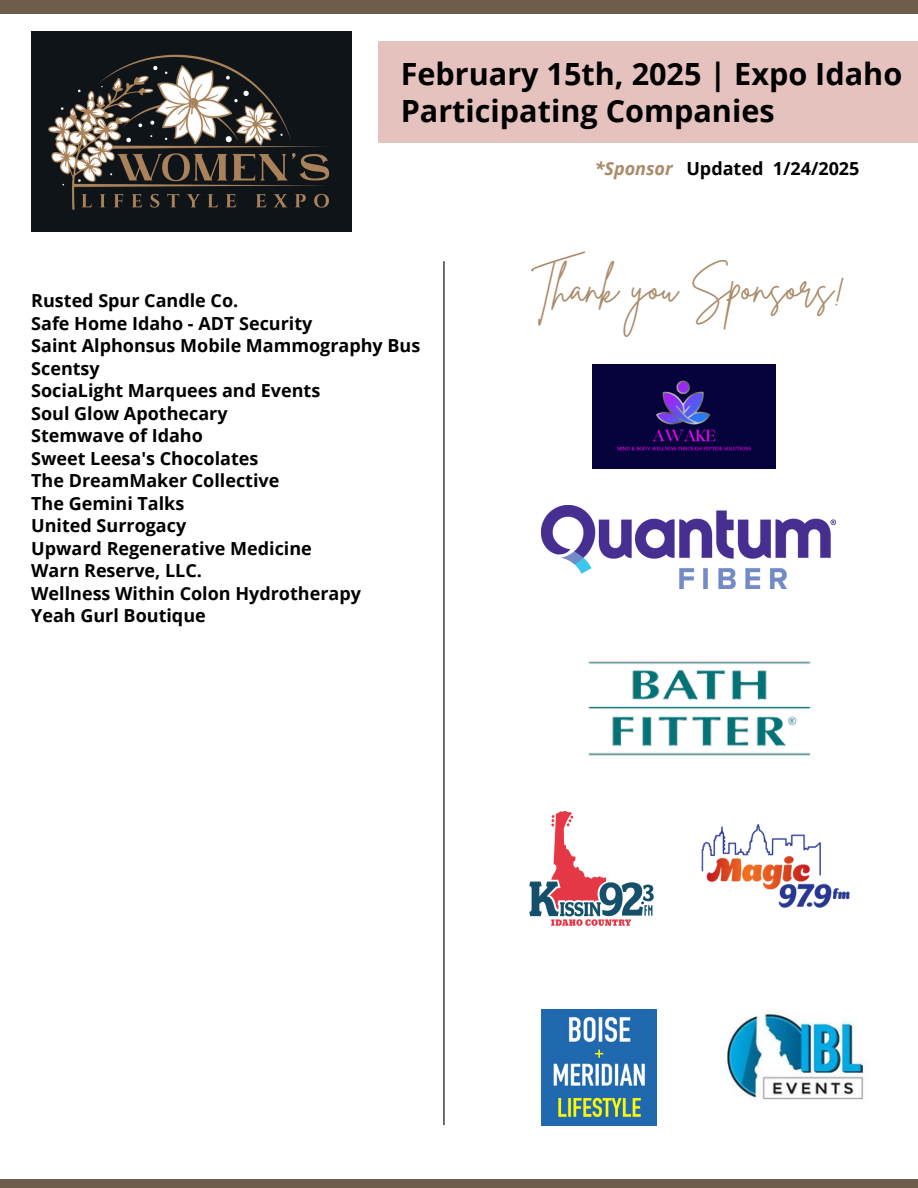
<style>
.page{position:relative;width:918px;height:1188px;background:#fff}
.page>*{position:absolute;margin:0;border:0;box-sizing:border-box;transform-origin:0 0}
.t1{font:41.55px "Brittany Signature";color:#a98b6a}
.t2{font:700 30.6px/37.2px "Open Sans";color:#000}
.t3{font:700 18px "Open Sans";color:#000}
.t4{font:italic 700 18px "Open Sans";color:#a98b6a}
</style>
<div class="page">
<div style="left:0;top:0;width:918px;height:13px;background:#6f5d4b"></div>
<div style="left:0;top:1179px;width:918px;height:9px;background:#6f5d4b"></div>
<div style="left:378px;top:41px;width:540px;height:102px;background:#e6c2bf"></div>
<hr style="left:443px;top:262px;width:2px;height:863px;background:#000">
<img style="left:31px;top:32px;width:321px;height:200px">
<img style="left:541px;top:1009px;width:115px;height:116px">
<img style="left:727px;top:1009px;width:138px;height:91px">
<img style="left:588px;top:661px;width:223px;height:95px">
<img style="left:541px;top:506px;width:294px;height:83px">
<img style="left:592px;top:364px;width:184px;height:105px">
<img style="left:529px;top:811px;width:125px;height:115px">
<img style="left:701px;top:824px;width:149px;height:84px">
<p class="t2" style="left:401px;top:55px;width:503px">February 15th, 2025 | Expo Idaho<br>Participating Companies</p>
<p class="t4" style="left:595px;top:156px;width:79px">*Sponsor</p>
<p class="t3" style="left:686px;top:156px;width:175px">Updated 1/24/2025</p>
<p class="t3" style="left:31px;top:288px;width:209px">Rusted Spur Candle Co.</p>
<h2 class="t3" style="left:31px;top:310px;width:283px">Safe Home Idaho - ADT Security</h2>
<p class="t3" style="left:31px;top:333px;width:391px">Saint Alphonsus Mobile Mammography Bus</p>
<p class="t3" style="left:31px;top:355px;width:70px">Scentsy</p>
<p class="t3" style="left:31px;top:378px;width:291px">SociaLight Marquees and Events</p>
<p class="t3" style="left:31px;top:400px;width:198px">Soul Glow Apothecary</p>
<p class="t3" style="left:31px;top:423px;width:173px">Stemwave of Idaho</p>
<p class="t3" style="left:31px;top:445px;width:229px">Sweet Leesa's Chocolates</p>
<p class="t3" style="left:31px;top:468px;width:250px">The DreamMaker Collective</p>
<p class="t3" style="left:31px;top:490px;width:155px">The Gemini Talks</p>
<p class="t3" style="left:31px;top:513px;width:157px">United Surrogacy</p>
<p class="t3" style="left:31px;top:535px;width:282px">Upward Regenerative Medicine</p>
<p class="t3" style="left:31px;top:558px;width:172px">Warn Reserve, LLC.</p>
<p class="t3" style="left:31px;top:580px;width:331px">Wellness Within Colon Hydrotherapy</p>
<p class="t3" style="left:31px;top:603px;width:176px">Yeah Gurl Boutique</p>
<p class="t1" style="left:532px;top:261px;width:315px">Thank you Sponsors!</p>
</div>
